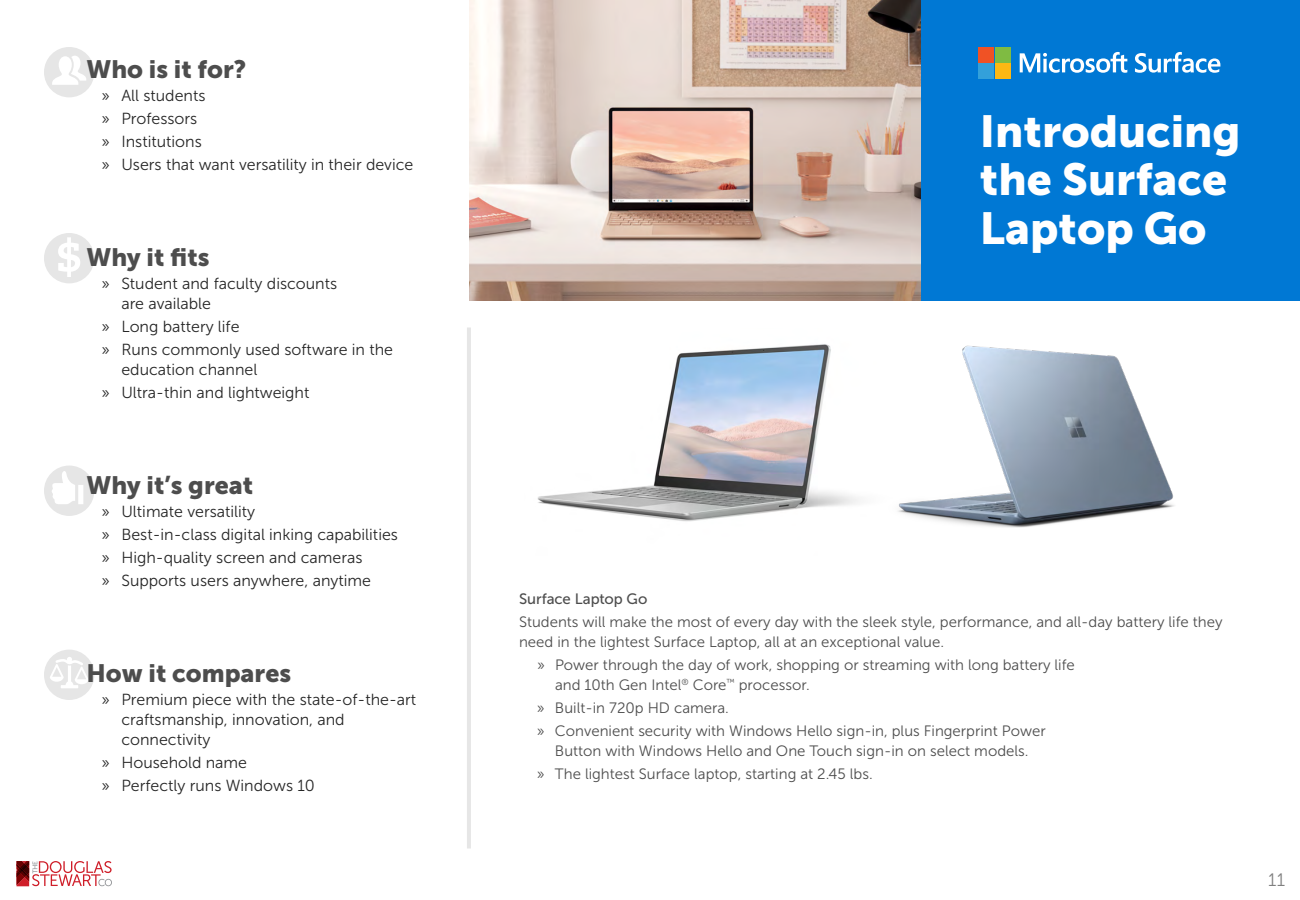
<style>
.page{position:relative;width:1300px;height:900px;background:#fff}
.page>*{position:absolute;margin:0;border:0;box-sizing:border-box;transform-origin:0 0}
.t1{font:44.6px/48px "Museo Sans 900";color:#fff}
.t2{font:25px "Museo Sans 900";color:#4d4d4d}
.t3{font:18px "Museo Sans 300";color:#808080}
.t4{font:16px/23px "Museo Sans 300";color:#262626}
.t5{font:15px/20px "Museo Sans 300";color:#4d4d4d}
.t6{font:15px "Museo Sans 500";letter-spacing:-.005em;color:#4d4d4d}
</style>
<div class="page">
<div style="left:469px;top:0;width:831px;height:300px;background:#0078d4"></div>
<svg style="left:44px;top:233px;width:50px;height:50px"></svg>
<svg style="left:44px;top:47px;width:50px;height:50px"></svg>
<svg style="left:44px;top:650px;width:50px;height:50px"></svg>
<svg style="left:44px;top:466px;width:50px;height:50px"></svg>
<hr style="left:467px;top:328px;width:4px;height:521px;background:#e6e6e6">
<img style="left:537px;top:345px;width:267px;height:177px">
<div style="left:978px;top:47px;width:15px;height:15px;background:#f05225"></div>
<div style="left:995px;top:47px;width:15px;height:15px;background:#7fbb42"></div>
<div style="left:978px;top:64px;width:15px;height:15px;background:#33a0da"></div>
<div style="left:995px;top:64px;width:15px;height:15px;background:#fdb813"></div>
<svg style="left:1020px;top:52px;width:200px;height:21px"></svg>
<img style="left:469px;top:0;width:452px;height:300px">
<img style="left:804px;top:344px;width:370px;height:184px">
<svg style="left:17px;top:861px;width:95px;height:25px"></svg>
<h2 class="t2" style="left:86px;top:55px;width:161px">Who is it for?</h2>
<p class="t4" style="left:101px;top:84px;width:314px">» All students<br>» Professors<br>» Institutions<br>» Users that want versatility in their device</p>
<h2 class="t2" style="left:86px;top:243px;width:125px">Why it fits</h2>
<p class="t4" style="left:121px;top:274px;width:217px;line-height:20px;text-indent:-20px">» Student and faculty discounts are available</p>
<p class="t4" style="left:101px;top:315px;width:293px">» Long battery life<br>» Runs commonly used software in the</p>
<p class="t4" style="left:101px;top:358px;width:210px;text-indent:20px">education channel<br>» Ultra-thin and lightweight</p>
<h2 class="t2" style="left:86px;top:471px;width:168px">Why it’s great</h2>
<p class="t4" style="left:101px;top:500px;width:298px">» Ultimate versatility<br>» Best-in-class digital inking capabilities » High-quality screen and cameras<br>» Supports users anywhere, anytime</p>
<h2 class="t2" style="left:86px;top:659px;width:206px">How it compares</h2>
<p class="t4" style="left:121px;top:690px;width:296px;line-height:20px;text-indent:-20px">» Premium piece with the state-of-the-art craftsmanship, innovation, and connectivity</p>
<p class="t4" style="left:101px;top:751px;width:215px">» Household name<br>» Perfectly runs Windows 10</p>
<h1 class="t1" style="left:980px;top:108px;width:262px">Introducing the Surface<br>Laptop Go</h1>
<p class="t6" style="left:519px;top:591px;width:130px">Surface Laptop Go</p>
<p class="t5" style="left:519px;top:612px;width:705px">Students will make the most of every day with the sleek style, performance, and all-day battery life they need in the lightest Surface Laptop, all at an exceptional value.</p>
<p class="t5" style="left:555px;top:655px;width:521px;text-indent:-18px">» Power through the day of work, shopping or streaming with long battery life and 10th Gen Intel<sup>®</sup> Core<sup>™</sup> processor.</p>
<p class="t5" style="left:537px;top:697px;width:510px;line-height:23px">» Built-in 720p HD camera.<br>» Convenient security with Windows Hello sign-in, plus Fingerprint Power</p>
<p class="t5" style="left:537px;top:740px;width:493px;line-height:23px;text-indent:18px">Button with Windows Hello and One Touch sign-in on select models. » The lightest Surface laptop, starting at 2.45 lbs.</p>
<p class="t3" style="left:1268px;top:870px;width:18px">11</p>
</div>
